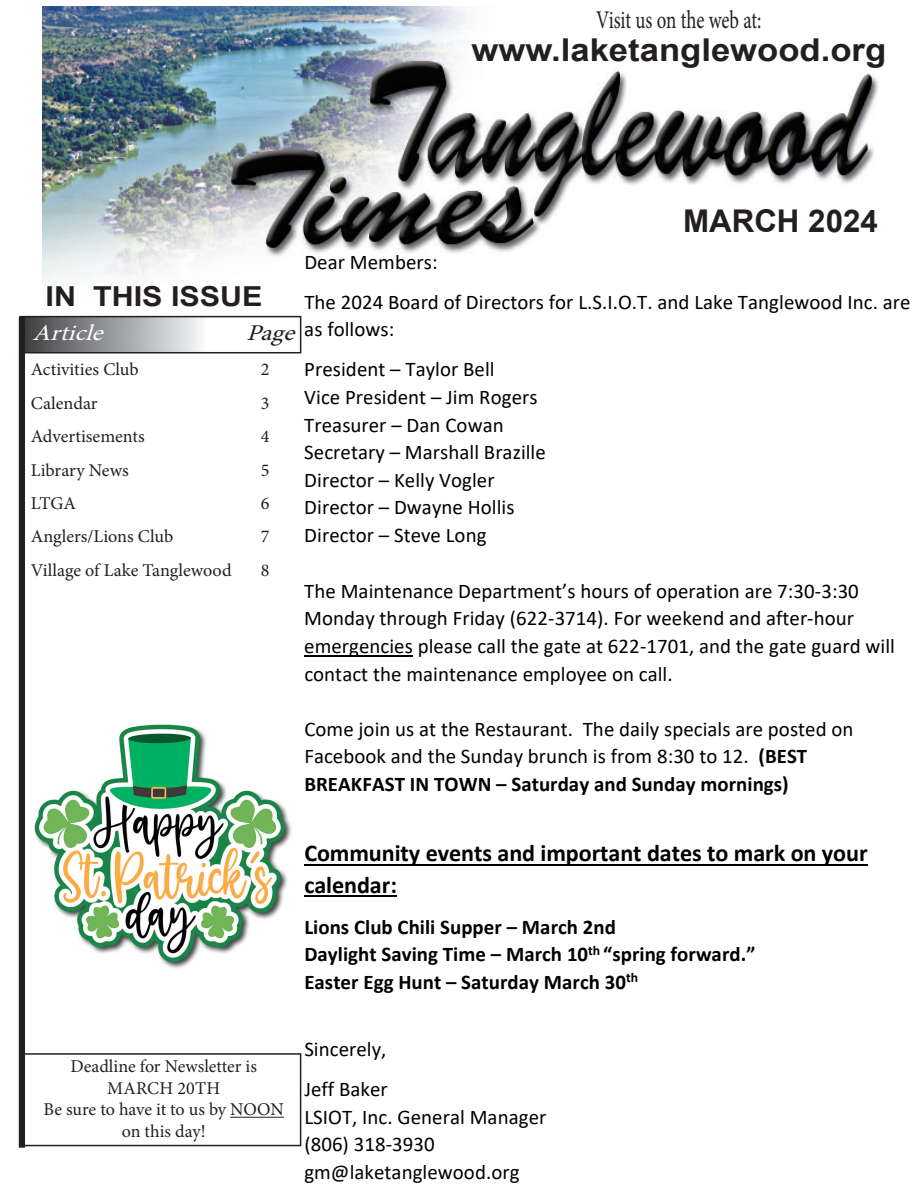
<style>
.page{position:relative;width:918px;height:1188px;background:#fff}
.page>*{position:absolute;margin:0;border:0;box-sizing:border-box;transform-origin:0 0}
.t1{font:700 31.5px "Arial";color:#231f20;scale:1.1 1}
.t2{font:700 31.35px "Arial";color:#231f20}
.t3{font:700 27.6px "Arial";color:#231f20;scale:1.11 1}
.t4{font:25.5px "Minion Pro";letter-spacing:-.005em;color:#231f20;scale:.74 1}
.t5{font:700 24.15px/31.3px "Calibri";letter-spacing:-.005em;color:#000}
.t6{font:italic 22.5px "Minion Pro";color:#fff;scale:1.13 1}
.t7{font:italic 22.5px "Minion Pro";color:#231f20;scale:1.13 1}
.t8{font:20.85px/27.6px "Calibri";letter-spacing:.005em;color:#000}
.t9{font:700 20.85px/27.8px "Calibri";color:#000}
.t10{font:18px/21.6px "Minion Pro";color:#231f20;text-align:center}
.s1{font-weight:700}
</style>
<div class="page">
<img style="left:43px;top:6px;width:836px;height:274px">
<svg style="left:25px;top:319px;width:175px;height:31px;background:#98999c"></svg>
<div style="left:19px;top:316px;width:282px;height:37px;border:2px solid #231f20"></div>
<div style="left:20px;top:1053px;width:281px;height:93px;border:2px solid #231f20"></div>
<hr style="left:230px;top:1117px;width:54px;height:1px;background:#231f20">
<div style="left:19px;top:317px;width:6px;height:831px;border:2px solid #231f20"></div>
<hr style="left:304px;top:655px;width:109px;height:2px;background:#000">
<hr style="left:304px;top:864px;width:563px;height:2px;background:#000">
<hr style="left:304px;top:896px;width:93px;height:1px;background:#000">
<img style="left:34px;top:724px;width:258px;height:245px">
<p class="t4" style="left:596px;top:2px;width:225px">Visit us on the web at:</p>
<p class="t1" style="left:472px;top:29px;width:378px">www.laketanglewood.org</p>
<p class="t3" style="left:46px;top:278px;width:197px">IN THIS ISSUE</p>
<p class="t6" style="left:33px;top:317px;width:71px">Article</p>
<p class="t7" style="left:247px;top:317px;width:52px">Page</p>
<p class="t10" style="left:31px;top:359px;width:109px">Activities Club</p>
<p class="t10" style="left:261px;top:359px;width:10px">2</p>
<p class="t10" style="left:31px;top:392px;width:68px">Calendar</p>
<p class="t10" style="left:261px;top:392px;width:10px">3</p>
<p class="t10" style="left:31px;top:426px;width:115px">Advertisements</p>
<p class="t10" style="left:261px;top:426px;width:10px">4</p>
<p class="t10" style="left:31px;top:459px;width:100px">Library News</p>
<p class="t10" style="left:261px;top:459px;width:10px">5</p>
<p class="t10" style="left:31px;top:493px;width:47px">LTGA</p>
<p class="t10" style="left:261px;top:493px;width:10px">6</p>
<p class="t10" style="left:31px;top:526px;width:144px">Anglers/Lions Club</p>
<p class="t10" style="left:261px;top:526px;width:10px">7</p>
<p class="t10" style="left:31px;top:560px;width:202px">Village of Lake Tanglewood</p>
<p class="t10" style="left:261px;top:560px;width:10px">8</p>
<p class="t2" style="left:683px;top:200px;width:196px">MARCH 2024</p>
<p class="t8" style="left:304px;top:242px;width:608px;line-height:39.6px">Dear Members:<br>The 2024 Board of Directors for L.S.I.O.T. and Lake Tanglewood Inc. are</p>
<p class="t8" style="left:304px;top:309px;width:192px;line-height:39.6px">as follows:<br>President – Taylor Bell</p>
<p class="t8" style="left:304px;top:383px;width:243px">Vice President – Jim Rogers<br>Treasurer – Dan Cowan<br>Secretary – Marshall Brazille<br>Director – Kelly Vogler<br>Director – Dwayne Hollis<br>Director – Steve Long</p>
<p class="t8" style="left:304px;top:576px;width:592px">The Maintenance Department’s hours of operation are 7:30-3:30<br>Monday through Friday (622-3714). For weekend and after-hour emergencies please call the gate at 622-1701, and the gate guard will contact the maintenance employee on call.</p>
<p class="t8" style="left:304px;top:714px;width:551px">Come join us at the Restaurant. The daily specials are posted on<br>Facebook and the Sunday brunch is from 8:30 to 12. <span class="s1">(BEST<br>BREAKFAST IN TOWN – Saturday and Sunday mornings)</span></p>
<p class="t10" style="left:70px;top:1056px;width:188px">Deadline for Newsletter is<br>MARCH 20TH</p>
<p class="t10" style="left:43px;top:1099px;width:242px">Be sure to have it to us by NOON on this day!</p>
<p class="t5" style="left:304px;top:837px;width:565px">Community events and important dates to mark on your calendar:</p>
<p class="t9" style="left:304px;top:913px;width:453px">Lions Club Chili Supper – March 2nd<br>Daylight Saving Time – March 10<sup>th</sup> “spring forward.”<br>Easter Egg Hunt – Saturday March 30<sup>th</sup></p>
<p class="t8" style="left:304px;top:1029px;width:85px;line-height:39.6px">Sincerely,<br>Jeff Baker</p>
<p class="t8" style="left:304px;top:1103px;width:244px">LSIOT, Inc. General Manager (806) 318-3930 gm@laketanglewood.org</p>
</div>
